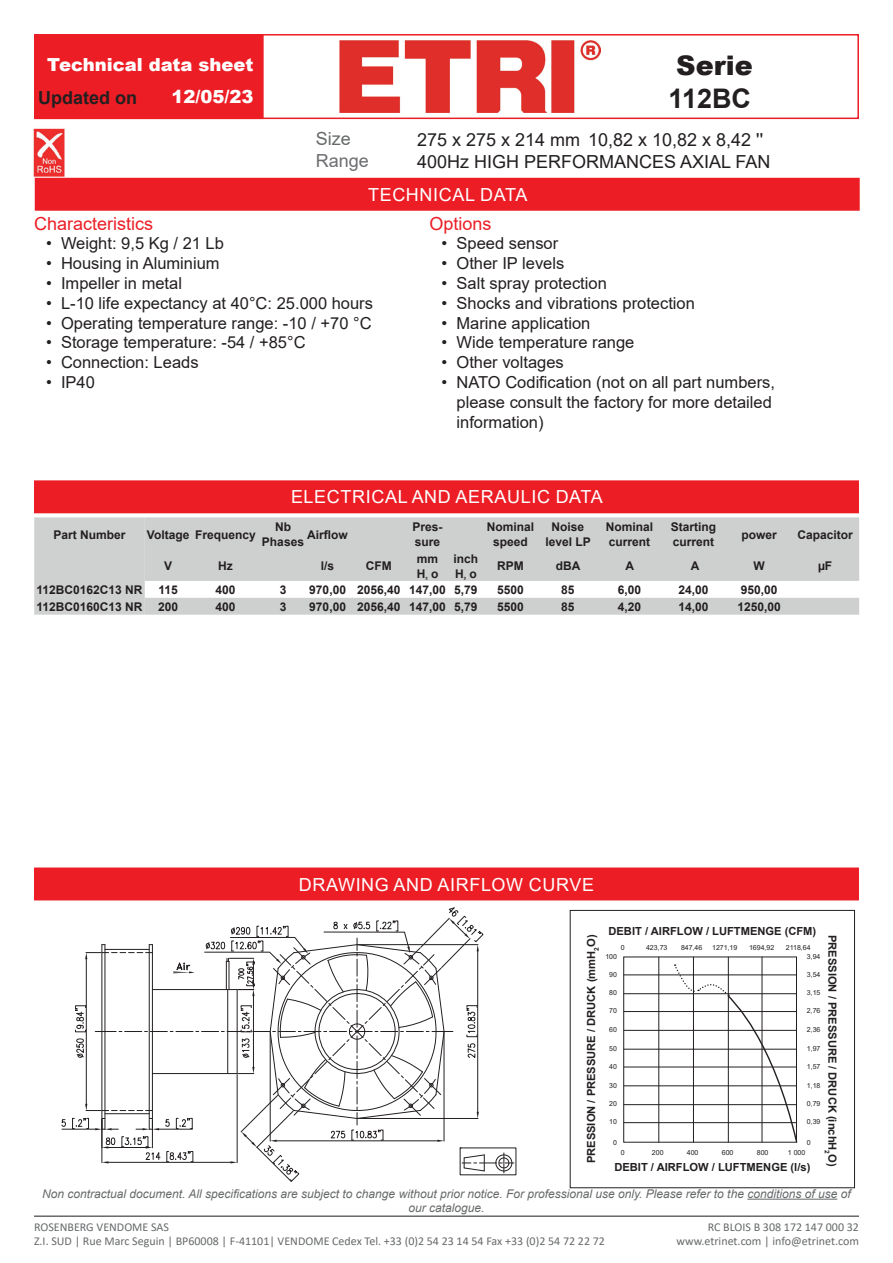
<style>
.page{position:relative;width:893px;height:1263px;background:#fff}
.page>*{position:absolute;margin:0;border:0;box-sizing:border-box;transform-origin:0 0}
.t1{font:700 27px "Arial";color:#231f20}
.t2{font:900 27px "Arial";color:#231f20}
.t3{font:18px "Arial";color:#231f20}
.t4{font:18px "Arial";letter-spacing:.035em;color:#fff}
.t5{font:900 18px "Arial";color:#fff}
.t6{font:18px "Arial";color:#ec1d25}
.t7{font:700 18px "Arial";color:#231f20}
.t8{font:18px "Arial";color:#6c6d70}
.t9{font:18px "Arial";color:#66696a}
.t10{font:16.5px/19.8px "Arial";color:#231f20}
.t11{font:700 12px/14.4px "Arial";color:#231f20}
.t12{font:12px/14.4px "Calibri";color:#66696a}
.t13{font:italic 12px/14.4px "Arial";color:#66696a;text-align:center}
.t14{font:700 11.1px "Arial";color:#231f20}
.t15{font:7.05px "Arial";color:#231f20}
.t16{font:700 6.45px "Arial";color:#231f20}
</style>
<div class="page">
<img style="left:339px;top:41px;width:262px;height:71px">
<div style="left:34px;top:34px;width:230px;height:85px;background:#ec1d25;border:2px solid #ec1d25"></div>
<svg style="left:61px;top:907px;width:453px;height:275px"></svg>
<div style="left:623px;top:957px;width:174px;height:185px;border:1px solid #231f20"></div>
<hr style="left:693px;top:957px;width:1px;height:185px;background:#231f20">
<hr style="left:623px;top:1104px;width:174px;height:1px;background:#231f20">
<hr style="left:762px;top:957px;width:1px;height:185px;background:#231f20">
<hr style="left:623px;top:1122px;width:174px;height:1px;background:#231f20">
<hr style="left:728px;top:957px;width:1px;height:185px;background:#231f20">
<hr style="left:658px;top:957px;width:1px;height:185px;background:#231f20">
<hr style="left:623px;top:1085px;width:174px;height:1px;background:#231f20">
<hr style="left:623px;top:1067px;width:174px;height:1px;background:#231f20">
<hr style="left:623px;top:1049px;width:174px;height:1px;background:#231f20">
<hr style="left:623px;top:1030px;width:174px;height:1px;background:#231f20">
<hr style="left:623px;top:1011px;width:174px;height:1px;background:#231f20">
<hr style="left:623px;top:975px;width:174px;height:1px;background:#231f20">
<hr style="left:623px;top:993px;width:174px;height:1px;background:#231f20">
<svg style="left:674px;top:964px;width:124px;height:179px"></svg>
<div style="left:570px;top:910px;width:285px;height:278px;border:1px solid #231f20"></div>
<div style="left:34px;top:34px;width:825px;height:85px;border:2px solid #ec1d25"></div>
<img style="left:33px;top:128px;width:35px;height:51px">
<div style="left:36px;top:179px;width:823px;height:31px;background:#ec1d25"></div>
<div style="left:35px;top:178px;width:825px;height:33px;border:2px solid #ec1d25"></div>
<div style="left:35px;top:481px;width:823px;height:32px;background:#ec1d25"></div>
<div style="left:34px;top:480px;width:825px;height:33px;border:2px solid #ec1d25"></div>
<div style="left:35px;top:868px;width:823px;height:32px;background:#ec1d25"></div>
<div style="left:34px;top:867px;width:825px;height:33px;border:2px solid #ec1d25"></div>
<hr style="left:34px;top:1215px;width:825px;height:2px;background:#66696a">
<hr style="left:747px;top:1199px;width:90px;height:1px;background:#66696a">
<svg style="left:34px;top:517px;width:825px;height:98px;background:#d5d7d7"></svg>
<h1 class="t2" style="left:676px;top:45px;width:78px">Serie</h1>
<p class="t5" style="left:47px;top:52px;width:208px">Technical data sheet</p>
<p class="t7" style="left:38px;top:85px;width:100px">Updated on</p>
<p class="t5" style="left:172px;top:84px;width:84px">12/05/23</p>
<h1 class="t1" style="left:668px;top:79px;width:84px">112BC</h1>
<p class="t9" style="left:316px;top:127px;width:37px">Size</p>
<p class="t8" style="left:316px;top:148px;width:55px">Range</p>
<p class="t3" style="left:417px;top:127px;width:347px">275 x 275 x 214 mm 10,82 x 10,82 x 8,42 ''</p>
<p class="t4" style="left:368px;top:182px;width:161px">TECHNICAL DATA</p>
<p class="t3" style="left:417px;top:149px;width:355px">400Hz HIGH PERFORMANCES AXIAL FAN</p>
<p class="t6" style="left:34px;top:211px;width:121px">Characteristics</p>
<p class="t6" style="left:429px;top:211px;width:64px">Options</p>
<p class="t10" style="left:46px;top:233px;width:179px">• Weight: 9,5 Kg / 21 Lb</p>
<p class="t10" style="left:46px;top:253px;width:175px">• Housing in Aluminium</p>
<p class="t10" style="left:46px;top:273px;width:138px">• Impeller in metal</p>
<p class="t10" style="left:46px;top:293px;width:329px">• L-10 life expectancy at 40°C: 25.000 hours</p>
<p class="t10" style="left:46px;top:313px;width:327px">• Operating temperature range: -10 / +70 °C</p>
<p class="t10" style="left:46px;top:332px;width:261px">• Storage temperature: -54 / +85°C</p>
<p class="t10" style="left:46px;top:352px;width:154px">• Connection: Leads</p>
<p class="t10" style="left:46px;top:372px;width:50px">• IP40</p>
<p class="t10" style="left:441px;top:233px;width:118px">• Speed sensor</p>
<p class="t10" style="left:441px;top:253px;width:124px">• Other IP levels</p>
<p class="t10" style="left:441px;top:273px;width:167px">• Salt spray protection</p>
<p class="t10" style="left:441px;top:293px;width:255px">• Shocks and vibrations protection</p>
<p class="t10" style="left:441px;top:313px;width:150px">• Marine application</p>
<p class="t10" style="left:441px;top:332px;width:194px">• Wide temperature range</p>
<p class="t10" style="left:441px;top:352px;width:124px">• Other voltages</p>
<p class="t10" style="left:456px;top:372px;width:320px;text-indent:-15px">• NATO Codification (not on all part numbers, please consult the factory for more detailed information)</p>
<p class="t4" style="left:291px;top:485px;width:313px">ELECTRICAL AND AERAULIC DATA</p>
<p class="t11" style="left:54px;top:527px;width:74px">Part Number</p>
<p class="t11" style="left:147px;top:527px;width:110px">Voltage Frequency</p>
<p class="t11" style="left:262px;top:520px;width:44px;text-align:center">Nb<br>Phases</p>
<p class="t11" style="left:307px;top:527px;width:42px">Airflow</p>
<p class="t11" style="left:413px;top:520px;width:32px">Pres&shy;sure</p>
<p class="t11" style="left:487px;top:520px;width:49px;text-align:center">Nominal speed</p>
<p class="t11" style="left:545px;top:520px;width:47px;text-align:center">Noise level LP</p>
<p class="t11" style="left:606px;top:520px;width:49px">Nominal current</p>
<p class="t11" style="left:671px;top:520px;width:47px">Starting current</p>
<p class="t11" style="left:742px;top:527px;width:37px">power</p>
<p class="t11" style="left:797px;top:527px;width:57px">Capacitor</p>
<p class="t11" style="left:164px;top:559px;width:10px">V</p>
<p class="t11" style="left:218px;top:559px;width:16px">Hz</p>
<p class="t11" style="left:321px;top:559px;width:15px">l/s</p>
<p class="t11" style="left:366px;top:559px;width:27px">CFM</p>
<p class="t11" style="left:417px;top:552px;width:23px">mm<br>H<sub>²</sub> o</p>
<p class="t11" style="left:453px;top:552px;width:26px">inch<br>H<sub>²</sub> o</p>
<p class="t11" style="left:497px;top:559px;width:28px">RPM</p>
<p class="t11" style="left:556px;top:559px;width:26px">dBA</p>
<p class="t11" style="left:625px;top:559px;width:10px">A</p>
<p class="t11" style="left:691px;top:559px;width:10px">A</p>
<p class="t11" style="left:754px;top:559px;width:13px">W</p>
<p class="t11" style="left:818px;top:559px;width:16px">µF</p>
<p class="t11" style="left:36px;top:582px;width:108px">112BC0162C13 NR</p>
<p class="t11" style="left:159px;top:582px;width:21px">115</p>
<p class="t11" style="left:216px;top:582px;width:22px">400</p>
<p class="t11" style="left:280px;top:582px;width:8px">3</p>
<p class="t11" style="left:309px;top:582px;width:170px">970,00 2056,40 147,00 5,79</p>
<p class="t11" style="left:497px;top:582px;width:28px">5500</p>
<p class="t11" style="left:561px;top:582px;width:15px">85</p>
<p class="t11" style="left:618px;top:582px;width:25px">6,00</p>
<p class="t11" style="left:678px;top:582px;width:32px">24,00</p>
<p class="t11" style="left:741px;top:582px;width:38px">950,00</p>
<p class="t11" style="left:37px;top:599px;width:108px">112BC0160C13 NR</p>
<p class="t11" style="left:158px;top:599px;width:22px">200</p>
<p class="t11" style="left:216px;top:599px;width:22px">400</p>
<p class="t11" style="left:280px;top:599px;width:8px">3</p>
<p class="t11" style="left:309px;top:599px;width:170px">970,00 2056,40 147,00 5,79</p>
<p class="t11" style="left:497px;top:599px;width:28px">5500</p>
<p class="t11" style="left:561px;top:599px;width:15px">85</p>
<p class="t11" style="left:618px;top:599px;width:25px">4,20</p>
<p class="t11" style="left:678px;top:599px;width:32px">14,00</p>
<p class="t11" style="left:738px;top:599px;width:45px">1250,00</p>
<p class="t4" style="left:299px;top:872px;width:297px">DRAWING AND AIRFLOW CURVE</p>
<p class="t14" style="left:608px;top:923px;width:209px">DEBIT / AIRFLOW / LUFTMENGE (CFM)</p>
<p class="t14" style="left:584px;top:1163px;width:230px;rotate:-90deg">PRESSION / PRESSURE / DRUCK (mmH O)</p>
<p class="t16" style="left:592px;top:951px;width:5px;rotate:-90deg">2</p>
<p class="t14" style="left:840px;top:935px;width:233px;rotate:90deg">PRESSION / PRESSURE / DRUCK (inchH<sub>2</sub>O)</p>
<p class="t15" style="left:621px;top:942px;width:5px">0</p>
<p class="t15" style="left:646px;top:942px;width:23px">423,73</p>
<p class="t15" style="left:681px;top:942px;width:23px">847,46</p>
<p class="t15" style="left:712px;top:942px;width:27px">1271,19</p>
<p class="t15" style="left:749px;top:942px;width:27px">1694,92</p>
<p class="t15" style="left:786px;top:942px;width:26px">2118,64</p>
<p class="t15" style="left:605px;top:951px;width:13px">100</p>
<p class="t15" style="left:807px;top:951px;width:15px">3,94</p>
<p class="t15" style="left:609px;top:969px;width:9px">90</p>
<p class="t15" style="left:807px;top:969px;width:15px">3,54</p>
<p class="t15" style="left:609px;top:988px;width:9px">80</p>
<p class="t15" style="left:807px;top:988px;width:15px">3,15</p>
<p class="t15" style="left:609px;top:1006px;width:9px">70</p>
<p class="t15" style="left:807px;top:1006px;width:15px">2,76</p>
<p class="t15" style="left:609px;top:1025px;width:9px">60</p>
<p class="t15" style="left:807px;top:1025px;width:15px">2,36</p>
<p class="t15" style="left:609px;top:1043px;width:9px">50</p>
<p class="t15" style="left:807px;top:1043px;width:15px">1,97</p>
<p class="t15" style="left:609px;top:1061px;width:9px">40</p>
<p class="t15" style="left:807px;top:1061px;width:15px">1,57</p>
<p class="t15" style="left:609px;top:1080px;width:9px">30</p>
<p class="t15" style="left:807px;top:1080px;width:15px">1,18</p>
<p class="t15" style="left:609px;top:1099px;width:9px">20</p>
<p class="t15" style="left:807px;top:1099px;width:15px">0,79</p>
<p class="t15" style="left:609px;top:1117px;width:9px">10</p>
<p class="t15" style="left:807px;top:1117px;width:15px">0,39</p>
<p class="t15" style="left:613px;top:1138px;width:5px">0</p>
<p class="t15" style="left:807px;top:1138px;width:5px">0</p>
<p class="t15" style="left:621px;top:1147px;width:5px">0</p>
<p class="t15" style="left:652px;top:1147px;width:13px">200</p>
<p class="t15" style="left:687px;top:1147px;width:13px">400</p>
<p class="t15" style="left:722px;top:1147px;width:13px">600</p>
<p class="t15" style="left:757px;top:1147px;width:13px">800</p>
<p class="t15" style="left:788px;top:1147px;width:19px">1 000</p>
<p class="t14" style="left:614px;top:1159px;width:198px">DEBIT / AIRFLOW / LUFTMENGE (l/s)</p>
<p class="t13" style="left:42px;top:1187px;width:810px">Non contractual document. All specifications are subject to change without prior notice. For professional use only. Please refer to the conditions of use of our catalogue.</p>
<p class="t12" style="left:34px;top:1219px;width:572px">ROSENBERG VENDOME SAS<br>Z.I. SUD | Rue Marc Seguin | BP60008 | F-41101| VENDOME Cedex Tel. +33 (0)2 54 23 14 54 Fax +33 (0)2 54 72 22 72</p>
<p class="t12" style="left:676px;top:1219px;width:184px;text-align:right">RC BLOIS B 308 172 147 000 32 www.etrinet.com | info@etrinet.com</p>
</div>
